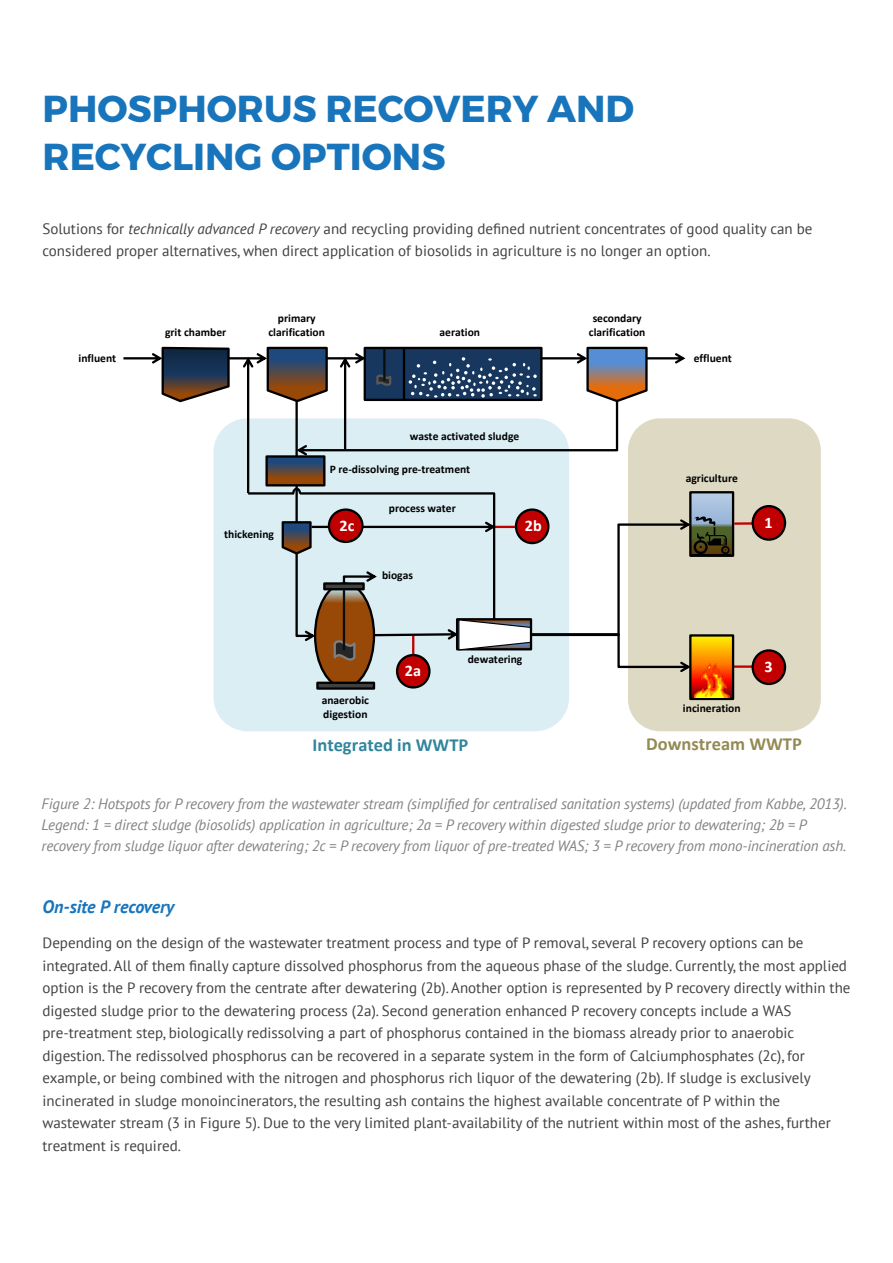
<style>
.page{position:relative;width:893px;height:1263px;background:#fff}
.page>*{position:absolute;margin:0;border:0;box-sizing:border-box;transform-origin:0 0}
.t1{font:700 37.5px/48px "Montserrat";color:#1875bc}
.t2{font:700 18.45px "Calibri";color:#31859c}
.t3{font:700 18.45px "Calibri";color:#948a54}
.t4{font:italic 700 18px "PT Sans";color:#1875bc}
.t5{font:700 16.2px "Calibri";color:#fff}
.t6{font:15px/22.5px "PT Sans";color:#414042}
.t7{font:italic 15px/21px "PT Sans";letter-spacing:-.01em;color:#808285}
.t8{font:700 11.55px/13.8px "Calibri";color:#000;text-align:center}
.s1{font-style:italic}
</style>
<div class="page">
<div style="left:213px;top:418px;width:356px;height:313px;background:#dbeef4;border-radius:34px"></div>
<div style="left:628px;top:418px;width:193px;height:313px;background:#ddd9c3;border-radius:32px"></div>
<hr style="left:733px;top:665px;width:19px;height:3px;background:#c00000">
<div style="left:316px;top:682px;width:59px;height:8px;border:2px solid #000"></div>
<svg style="left:692px;top:637px;width:39px;height:60px"></svg>
<div style="left:689px;top:634px;width:45px;height:66px;border:2px solid #000"></div>
<img style="left:694px;top:687px;width:36px;height:11px">
<svg style="left:730px;top:494px;width:1px;height:60px"></svg>
<div style="left:689px;top:491px;width:45px;height:66px;border:2px solid #000"></div>
<hr style="left:693px;top:554px;width:38px;height:2px;background:#000">
<div style="left:396px;top:654px;width:35px;height:34px;border:2px solid #000;border-radius:50%"></div>
<div style="left:753px;top:650px;width:32px;height:34px;background:#c00000;border-radius:50%"></div>
<div style="left:751px;top:649px;width:35px;height:36px;border:2px solid #000;border-radius:50%"></div>
<hr style="left:734px;top:522px;width:21px;height:3px;background:#c00000">
<div style="left:753px;top:506px;width:32px;height:34px;background:#c00000;border-radius:50%"></div>
<div style="left:751px;top:505px;width:35px;height:36px;border:2px solid #000;border-radius:50%"></div>
<svg style="left:123px;top:346px;width:607px;height:341px"></svg>
<div style="left:329px;top:510px;width:33px;height:32px;background:#c00000;border-radius:50%"></div>
<div style="left:328px;top:508px;width:36px;height:35px;border:2px solid #000;border-radius:50%"></div>
<svg style="left:268px;top:458px;width:54px;height:25px"></svg>
<div style="left:265px;top:455px;width:60px;height:31px;border:2px solid #000"></div>
<h1 class="t1" style="left:43px;top:85px;width:593px">PHOSPHORUS RECOVERY AND<br>RECYCLING OPTIONS</h1>
<p class="t6" style="left:43px;top:217px;width:771px">Solutions for <span class="s1">technically advanced P recovery</span> and recycling providing defined nutrient concentrates of good quality can be considered proper alternatives, when direct application of biosolids in agriculture is no longer an option.</p>
<p class="t8" style="left:269px;top:311px;width:58px">primary clarification</p>
<p class="t8" style="left:589px;top:311px;width:58px">secondary clarification</p>
<p class="t8" style="left:165px;top:325px;width:63px">grit chamber</p>
<p class="t8" style="left:440px;top:325px;width:42px">aeration</p>
<p class="t8" style="left:79px;top:351px;width:39px">influent</p>
<p class="t8" style="left:694px;top:351px;width:40px">effluent</p>
<p class="t8" style="left:224px;top:528px;width:51px">thickening</p>
<p class="t8" style="left:410px;top:429px;width:111px">waste activated sludge</p>
<p class="t8" style="left:330px;top:462px;width:142px">P re-dissolving pre-treatment</p>
<p class="t5" style="left:339px;top:514px;width:16px">2c</p>
<p class="t8" style="left:389px;top:502px;width:69px">process water</p>
<p class="t8" style="left:382px;top:568px;width:33px">biogas</p>
<p class="t5" style="left:525px;top:514px;width:18px">2b</p>
<p class="t8" style="left:686px;top:472px;width:54px">agriculture</p>
<p class="t5" style="left:764px;top:511px;width:10px">1</p>
<p class="t8" style="left:322px;top:693px;width:49px;text-align:left">anaerobic digestion</p>
<p class="t8" style="left:468px;top:652px;width:56px">dewatering</p>
<p class="t5" style="left:405px;top:660px;width:18px">2a</p>
<p class="t5" style="left:764px;top:655px;width:10px">3</p>
<p class="t8" style="left:683px;top:701px;width:59px">incineration</p>
<p class="t2" style="left:312px;top:732px;width:157px">Integrated in WWTP</p>
<p class="t3" style="left:646px;top:731px;width:157px">Downstream WWTP</p>
<p class="t7" style="left:42px;top:792px;width:807px">Figure 2: Hotspots for P recovery from the wastewater stream (simplified for centralised sanitation systems) (updated from Kabbe, 2013).<br>Legend: 1 = direct sludge (biosolids) application in agriculture; 2a = P recovery within digested sludge prior to dewatering; 2b = P recovery from sludge liquor after dewatering; 2c = P recovery from liquor of pre-treated WAS; 3 = P recovery from mono-incineration ash.</p>
<p class="t4" style="left:43px;top:895px;width:133px">On-site P recovery</p>
<p class="t6" style="left:43px;top:931px;width:809px">Depending on the design of the wastewater treatment process and type of P removal, several P recovery options can be integrated. All of them finally capture dissolved phosphorus from the aqueous phase of the sludge. Currently, the most applied option is the P recovery from the centrate after dewatering (2b). Another option is represented by P recovery directly within the digested sludge prior to the dewatering process (2a). Second generation enhanced P recovery concepts include a WAS pre-treatment step, biologically redissolving a part of phosphorus contained in the biomass already prior to anaerobic digestion. The redissolved phosphorus can be recovered in a separate system in the form of Calciumphosphates (2c), for example, or being combined with the nitrogen and phosphorus rich liquor of the dewatering (2b). If sludge is exclusively incinerated in sludge monoincinerators, the resulting ash contains the highest available concentrate of P within the wastewater stream (3 in Figure 5). Due to the very limited plant-availability of the nutrient within most of the ashes, further treatment is required.</p>
</div>
